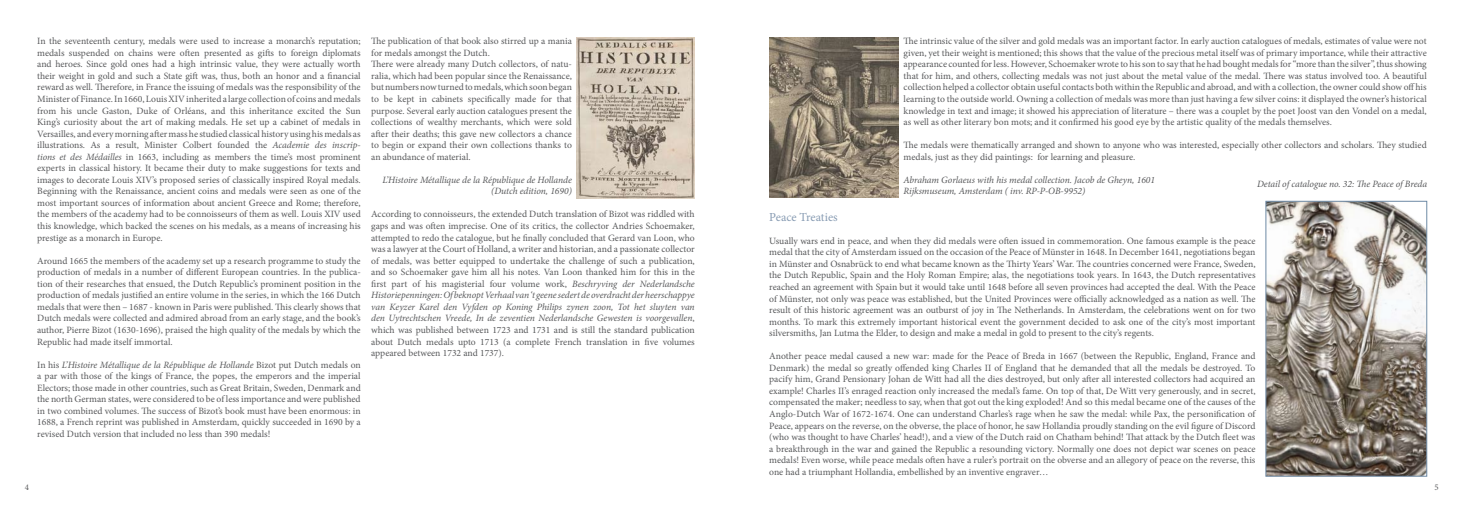
<style>
.page{position:relative;width:1464px;height:516px;background:#fff}
.page>*{position:absolute;margin:0;border:0;box-sizing:border-box;transform-origin:0 0}
.t1{font:12.25px "Minion Pro";color:#889cb3}
.t2{font:9.62px/11.5px "Minion Pro";color:#58595b;text-align:justify}
.t3{font:italic 9.62px/11.5px "Minion Pro";letter-spacing:-.005em;color:#58595b;text-align:right}
.t4{font:8.75px "Minion Pro";color:#58595b}
.s1{font-style:italic}
</style>
<div class="page">
<img style="left:769px;top:37px;width:129px;height:160px">
<img style="left:577px;top:37px;width:118px;height:161px">
<img style="left:1267px;top:203px;width:158px;height:272px">
<div style="left:1265px;top:201px;width:162px;height:276px;border:1px solid #6e8aa5"></div>
<p class="t2" style="left:37px;top:35px;width:325px">In the seventeenth century, medals were used to increase a monarch’s reputation; medals suspended on chains were often presented as gifts to foreign diplomats and heroes. Since gold ones had a high intrinsic value, they were actually worth their weight in gold and such a State gift was, thus, both an honor and a financial reward as well. Therefore, in France the issuing of medals was the responsibility of the Minister of Finance. In 1660, Louis XIV inherited a large collection of coins and medals from his uncle Gaston, Duke of Orléans, and this inheritance excited the Sun King’s curiosity about the art of making medals. He set up a cabinet of medals in Versailles, and every morning after mass he studied classical history using his medals as illustrations. As a result, Minister Colbert founded the <span class="s1">Academie des inscrip&shy;tions et des Médailles</span> in 1663, including as members the time’s most prominent experts in classical history. It became their duty to make suggestions for texts and images to decorate Louis XIV’s proposed series of classically inspired Royal medals.<br>Beginning with the Renaissance, ancient coins and medals were seen as one of the most important sources of information about ancient Greece and Rome; therefore, the members of the academy had to be connoisseurs of them as well. Louis XIV used this knowledge, which backed the scenes on his medals, as a means of increasing his prestige as a monarch in Europe.</p>
<p class="t2" style="left:37px;top:255px;width:325px">Around 1665 the members of the academy set up a research programme to study the production of medals in a number of different European countries. In the publica&shy;tion of their researches that ensued, the Dutch Republic’s prominent position in the production of medals justified an entire volume in the series, in which the 166 Dutch medals that were then – 1687 - known in Paris were published. This clearly shows that Dutch medals were collected and admired abroad from an early stage, and the book’s author, Pierre Bizot (1630-1696), praised the high quality of the medals by which the Republic had made itself immortal.</p>
<p class="t2" style="left:37px;top:359px;width:325px">In his <span class="s1">L’Histoire Métallique de la République de Hollande</span> Bizot put Dutch medals on a par with those of the kings of France, the popes, the emperors and the imperial Electors; those made in other countries, such as Great Britain, Sweden, Denmark and the north German states, were considered to be of less importance and were published in two combined volumes. The success of Bizot’s book must have been enormous: in 1688, a French reprint was published in Amsterdam, quickly succeeded in 1690 by a revised Dutch version that included no less than 390 medals!</p>
<p class="t2" style="left:371px;top:35px;width:202px;text-align:left">The publication of that book also stirred up a mania for medals amongst the Dutch.<br>There were already many Dutch collectors, of natu&shy;ralia, which had been popular since the Renaissance, but numbers now turned to medals, which soon began to be kept in cabinets specifically made for that purpose. Several early auction catalogues present the collections of wealthy merchants, which were sold after their deaths; this gave new collectors a chance to begin or expand their own collections thanks to an abundance of material.</p>
<p class="t3" style="left:382px;top:174px;width:191px">L’Histoire Métallique de la République de Hollande (Dutch edition, 1690)</p>
<p class="t2" style="left:371px;top:209px;width:325px">According to connoisseurs, the extended Dutch translation of Bizot was riddled with gaps and was often imprecise. One of its critics, the collector Andries Schoemaker, attempted to redo the catalogue, but he finally concluded that Gerard van Loon, who was a lawyer at the Court of Holland, a writer and historian, and a passionate collector of medals, was better equipped to undertake the challenge of such a publication, and so Schoemaker gave him all his notes. Van Loon thanked him for this in the first part of his magisterial four volume work, <span class="s1">Beschryving der Nederlandsche Historiepenningen: Of beknopt Verhaal van ‘t geene sedert de overdracht der heerschappye van Keyzer Karel den Vyfden op Koning Philips zynen zoon, Tot het sluyten van den Uytrechtschen Vreede, In de zeventien Nederlandsche Gewesten is voorgevallen</span>, which was published between 1723 and 1731 and is still the standard publication about Dutch medals upto 1713 (a complete French translation in five volumes appeared between 1732 and 1737).</p>
<p class="t2" style="left:903px;top:35px;width:524px">The intrinsic value of the silver and gold medals was an important factor. In early auction catalogues of medals, estimates of value were not given, yet their weight is mentioned; this shows that the value of the precious metal itself was of primary importance, while their attractive appearance counted for less. However, Schoemaker wrote to his son to say that he had bought medals for “more than the silver”, thus showing that for him, and others, collecting medals was not just about the metal value of the medal. There was status involved too. A beautiful collection helped a collector obtain useful contacts both within the Republic and abroad, and with a collection, the owner could show off his learning to the outside world. Owning a collection of medals was more than just having a few silver coins: it displayed the owner’s historical knowledge in text and image; it showed his appreciation of literature – there was a couplet by the poet Joost van den Vondel on a medal, as well as other literary bon mots; and it confirmed his good eye by the artistic quality of the medals themselves.</p>
<p class="t2" style="left:903px;top:139px;width:524px">The medals were thematically arranged and shown to anyone who was interested, especially other collectors and scholars. They studied medals, just as they did paintings: for learning and pleasure.</p>
<p class="t3" style="left:903px;top:174px;width:253px;text-align:left">Abraham Gorlaeus with his medal collection. Jacob de Gheyn, 1601<br>Rijksmuseum, Amsterdam ( inv. RP-P-OB-9952)</p>
<p class="t3" style="left:1257px;top:178px;width:172px">Detail of catalogue no. 32: The Peace of Breda</p>
<p class="t1" style="left:769px;top:208px;width:70px">Peace Treaties</p>
<p class="t2" style="left:769px;top:235px;width:488px">Usually wars end in peace, and when they did medals were often issued in commemoration. One famous example is the peace medal that the city of Amsterdam issued on the occasion of the Peace of Münster in 1648. In December 1641, negotiations began in Münster and Osnabrück to end what became known as the Thirty Years’ War. The countries concerned were France, Sweden, the Dutch Republic, Spain and the Holy Roman Empire; alas, the negotiations took years. In 1643, the Dutch representatives reached an agreement with Spain but it would take until 1648 before all seven provinces had accepted the deal. With the Peace of Münster, not only was peace was established, but the United Provinces were officially acknowledged as a nation as well. The result of this historic agreement was an outburst of joy in The Netherlands. In Amsterdam, the celebrations went on for two months. To mark this extremely important historical event the government decided to ask one of the city’s most important silversmiths, Jan Lutma the Elder, to design and make a medal in gold to present to the city’s regents.</p>
<p class="t2" style="left:769px;top:350px;width:488px">Another peace medal caused a new war: made for the Peace of Breda in 1667 (between the Republic, England, France and Denmark) the medal so greatly offended king Charles II of England that he demanded that all the medals be destroyed. To pacify him, Grand Pensionary Johan de Witt had all the dies destroyed, but only after all interested collectors had acquired an example! Charles II’s enraged reaction only increased the medal’s fame. On top of that, De Witt very generously, and in secret, compensated the maker; needless to say, when that got out the king exploded! And so this medal became one of the causes of the Anglo-Dutch War of 1672-1674. One can understand Charles’s rage when he saw the medal: while Pax, the personification of Peace, appears on the reverse, on the obverse, the place of honor, he saw Hollandia proudly standing on the evil figure of Discord (who was thought to have Charles’ head!), and a view of the Dutch raid on Chatham behind! That attack by the Dutch fleet was a breakthrough in the war and gained the Republic a resounding victory. Normally one does not depict war scenes on peace medals! Even worse, while peace medals often have a ruler’s portrait on the obverse and an allegory of peace on the reverse, this one had a triumphant Hollandia, embellished by an inventive engraver…</p>
<p class="t4" style="left:25px;top:481px;width:6px">4</p>
<p class="t4" style="left:1434px;top:481px;width:6px">5</p>
</div>
